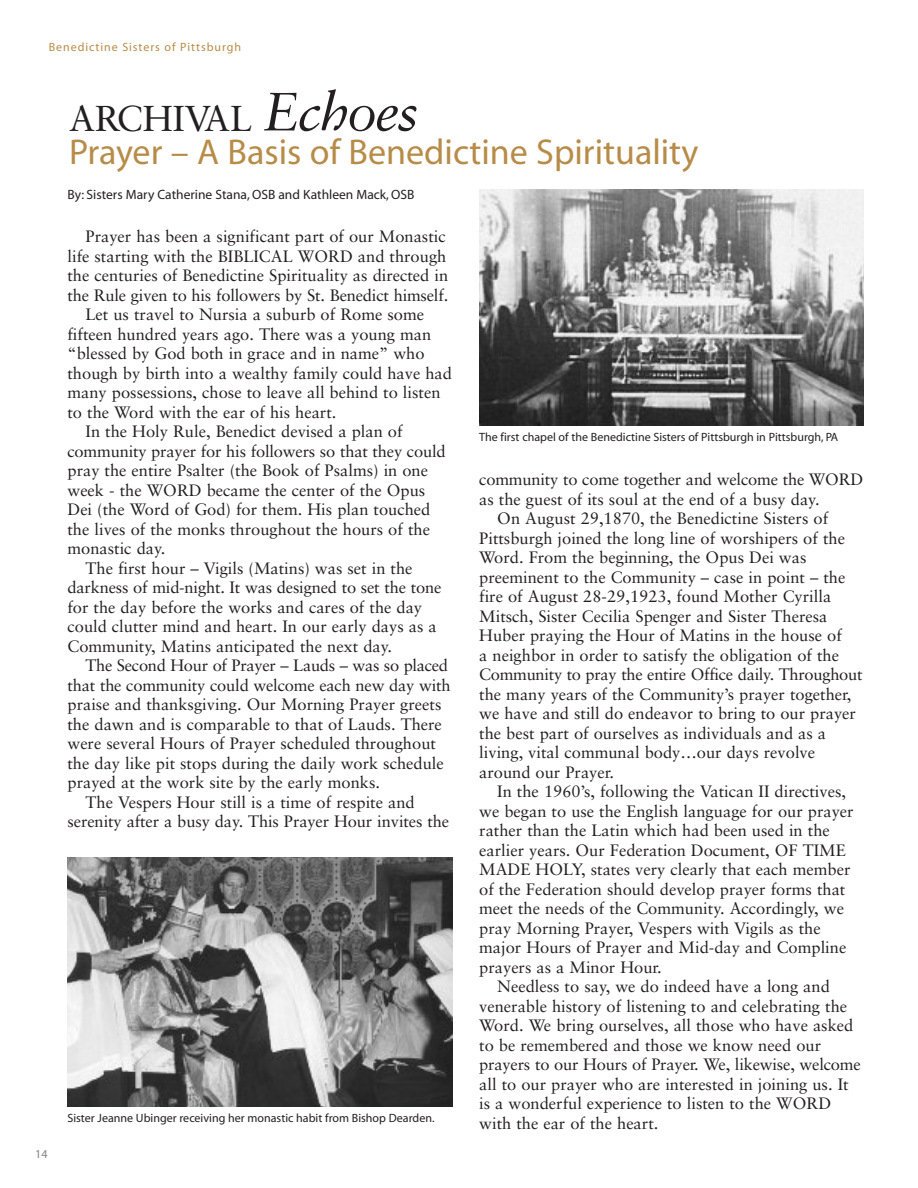
<style>
.page{position:relative;width:918px;height:1188px;background:#fff}
.page>*{position:absolute;margin:0;border:0;box-sizing:border-box;transform-origin:0 0}
.t1{font:36px "Myriad";color:#b78c48}
.t2{font:36px "Sabon";color:#231f20}
.t3{font:16.5px "Sabon";color:#231f20}
.t4{font:13.5px "Myriad";color:#231f20}
.t5{font:12px "Myriad";color:#231f20}
.t6{font:12px "Myriad";letter-spacing:.075em;color:#b78c48}
.t7{font:12px "Myriad";color:#808285}
.s1{font-style:italic;font-size:54px}
</style>
<div class="page">
<img style="left:479px;top:189px;width:385px;height:236px">
<img style="left:68px;top:857px;width:384px;height:250px">
<p class="t6" style="left:49px;top:42px;width:194px">Benedictine Sisters of Pittsburgh</p>
<h1 class="t2" style="left:69px;top:103px;width:351px">ARCHIVAL <span class="s1">Echoes</span></h1>
<h1 class="t1" style="left:69px;top:138px;width:631px">Prayer – A Basis of Benedictine Spirituality</h1>
<p class="t4" style="left:68px;top:189px;width:349px">By: Sisters Mary Catherine Stana, OSB and Kathleen Mack, OSB</p>
<p class="t3" style="left:86px;top:229px;width:362px">Prayer has been a significant part of our Monastic</p>
<p class="t3" style="left:68px;top:249px;width:380px">life starting with the BIBLICAL WORD and through</p>
<p class="t3" style="left:68px;top:268px;width:382px">the centuries of Benedictine Spirituality as directed in</p>
<p class="t3" style="left:68px;top:288px;width:382px">the Rule given to his followers by St. Benedict himself.</p>
<p class="t3" style="left:86px;top:307px;width:340px">Let us travel to Nursia a suburb of Rome some</p>
<p class="t3" style="left:68px;top:327px;width:365px">fifteen hundred years ago. There was a young man</p>
<p class="t3" style="left:68px;top:346px;width:359px">“blessed by God both in grace and in name” who</p>
<p class="t3" style="left:68px;top:366px;width:386px">though by birth into a wealthy family could have had</p>
<p class="t3" style="left:68px;top:385px;width:375px">many possessions, chose to leave all behind to listen</p>
<p class="t3" style="left:68px;top:405px;width:270px">to the Word with the ear of his heart.</p>
<p class="t3" style="left:86px;top:424px;width:319px">In the Holy Rule, Benedict devised a plan of</p>
<p class="t3" style="left:68px;top:444px;width:380px">community prayer for his followers so that they could</p>
<p class="t3" style="left:68px;top:463px;width:362px">pray the entire Psalter (the Book of Psalms) in one</p>
<p class="t3" style="left:68px;top:483px;width:359px">week - the WORD became the center of the Opus</p>
<p class="t3" style="left:68px;top:502px;width:364px">Dei (the Word of God) for them. His plan touched</p>
<p class="t3" style="left:68px;top:522px;width:364px">the lives of the monks throughout the hours of the</p>
<p class="t3" style="left:68px;top:541px;width:99px">monastic day.</p>
<p class="t3" style="left:86px;top:561px;width:329px">The first hour – Vigils (Matins) was set in the</p>
<p class="t3" style="left:68px;top:580px;width:375px">darkness of mid-night. It was designed to set the tone</p>
<p class="t3" style="left:68px;top:600px;width:356px">for the day before the works and cares of the day</p>
<p class="t3" style="left:68px;top:619px;width:371px">could clutter mind and heart. In our early days as a</p>
<p class="t3" style="left:68px;top:639px;width:326px">Community, Matins anticipated the next day.</p>
<p class="t3" style="left:86px;top:658px;width:364px">The Second Hour of Prayer – Lauds – was so placed</p>
<p class="t3" style="left:68px;top:678px;width:385px">that the community could welcome each new day with</p>
<p class="t3" style="left:68px;top:697px;width:376px">praise and thanksgiving. Our Morning Prayer greets</p>
<p class="t3" style="left:68px;top:717px;width:376px">the dawn and is comparable to that of Lauds. There</p>
<p class="t3" style="left:68px;top:736px;width:370px">were several Hours of Prayer scheduled throughout</p>
<p class="t3" style="left:68px;top:756px;width:378px">the day like pit stops during the daily work schedule</p>
<p class="t3" style="left:68px;top:775px;width:314px">prayed at the work site by the early monks.</p>
<p class="t3" style="left:86px;top:795px;width:331px">The Vespers Hour still is a time of respite and</p>
<p class="t3" style="left:68px;top:814px;width:383px">serenity after a busy day. This Prayer Hour invites the</p>
<p class="t7" style="left:35px;top:1149px;width:14px">14</p>
<p class="t5" style="left:67px;top:1114px;width:368px">Sister Jeanne Ubinger receiving her monastic habit from Bishop Dearden.</p>
<p class="t5" style="left:479px;top:432px;width:361px">The first chapel of the Benedictine Sisters of Pittsburgh in Pittsburgh, PA</p>
<p class="t3" style="left:479px;top:472px;width:386px">community to come together and welcome the WORD</p>
<p class="t3" style="left:479px;top:492px;width:342px">as the guest of its soul at the end of a busy day.</p>
<p class="t3" style="left:497px;top:511px;width:332px">On August 29,1870, the Benedictine Sisters of</p>
<p class="t3" style="left:479px;top:531px;width:367px">Pittsburgh joined the long line of worshipers of the</p>
<p class="t3" style="left:479px;top:550px;width:329px">Word. From the beginning, the Opus Dei was</p>
<p class="t3" style="left:479px;top:570px;width:368px">preeminent to the Community – case in point – the</p>
<p class="t3" style="left:479px;top:589px;width:354px">fire of August 28-29,1923, found Mother Cyrilla</p>
<p class="t3" style="left:479px;top:609px;width:350px">Mitsch, Sister Cecilia Spenger and Sister Theresa</p>
<p class="t3" style="left:479px;top:628px;width:364px">Huber praying the Hour of Matins in the house of</p>
<p class="t3" style="left:479px;top:648px;width:361px">a neighbor in order to satisfy the obligation of the</p>
<p class="t3" style="left:479px;top:667px;width:385px">Community to pray the entire Office daily. Throughout</p>
<p class="t3" style="left:479px;top:687px;width:374px">the many years of the Community’s prayer together,</p>
<p class="t3" style="left:479px;top:706px;width:378px">we have and still do endeavor to bring to our prayer</p>
<p class="t3" style="left:479px;top:726px;width:348px">the best part of ourselves as individuals and as a</p>
<p class="t3" style="left:479px;top:745px;width:337px">living, vital communal body…our days revolve</p>
<p class="t3" style="left:479px;top:765px;width:136px">around our Prayer.</p>
<p class="t3" style="left:497px;top:784px;width:350px">In the 1960’s, following the Vatican II directives,</p>
<p class="t3" style="left:479px;top:804px;width:376px">we began to use the English language for our prayer</p>
<p class="t3" style="left:479px;top:823px;width:352px">rather than the Latin which had been used in the</p>
<p class="t3" style="left:479px;top:843px;width:368px">earlier years. Our Federation Document, OF TIME</p>
<p class="t3" style="left:479px;top:862px;width:373px">MADE HOLY, states very clearly that each member</p>
<p class="t3" style="left:479px;top:882px;width:368px">of the Federation should develop prayer forms that</p>
<p class="t3" style="left:479px;top:901px;width:366px">meet the needs of the Community. Accordingly, we</p>
<p class="t3" style="left:479px;top:921px;width:343px">pray Morning Prayer, Vespers with Vigils as the</p>
<p class="t3" style="left:479px;top:940px;width:369px">major Hours of Prayer and Mid-day and Compline</p>
<p class="t3" style="left:479px;top:960px;width:184px">prayers as a Minor Hour.</p>
<p class="t3" style="left:497px;top:979px;width:334px">Needless to say, we do indeed have a long and</p>
<p class="t3" style="left:479px;top:999px;width:370px">venerable history of listening to and celebrating the</p>
<p class="t3" style="left:479px;top:1018px;width:376px">Word. We bring ourselves, all those who have asked</p>
<p class="t3" style="left:479px;top:1038px;width:343px">to be remembered and those we know need our</p>
<p class="t3" style="left:479px;top:1057px;width:383px">prayers to our Hours of Prayer. We, likewise, welcome</p>
<p class="t3" style="left:479px;top:1077px;width:371px">all to our prayer who are interested in joining us. It</p>
<p class="t3" style="left:479px;top:1096px;width:353px">is a wonderful experience to listen to the WORD</p>
<p class="t3" style="left:479px;top:1116px;width:181px">with the ear of the heart.</p>
</div>
